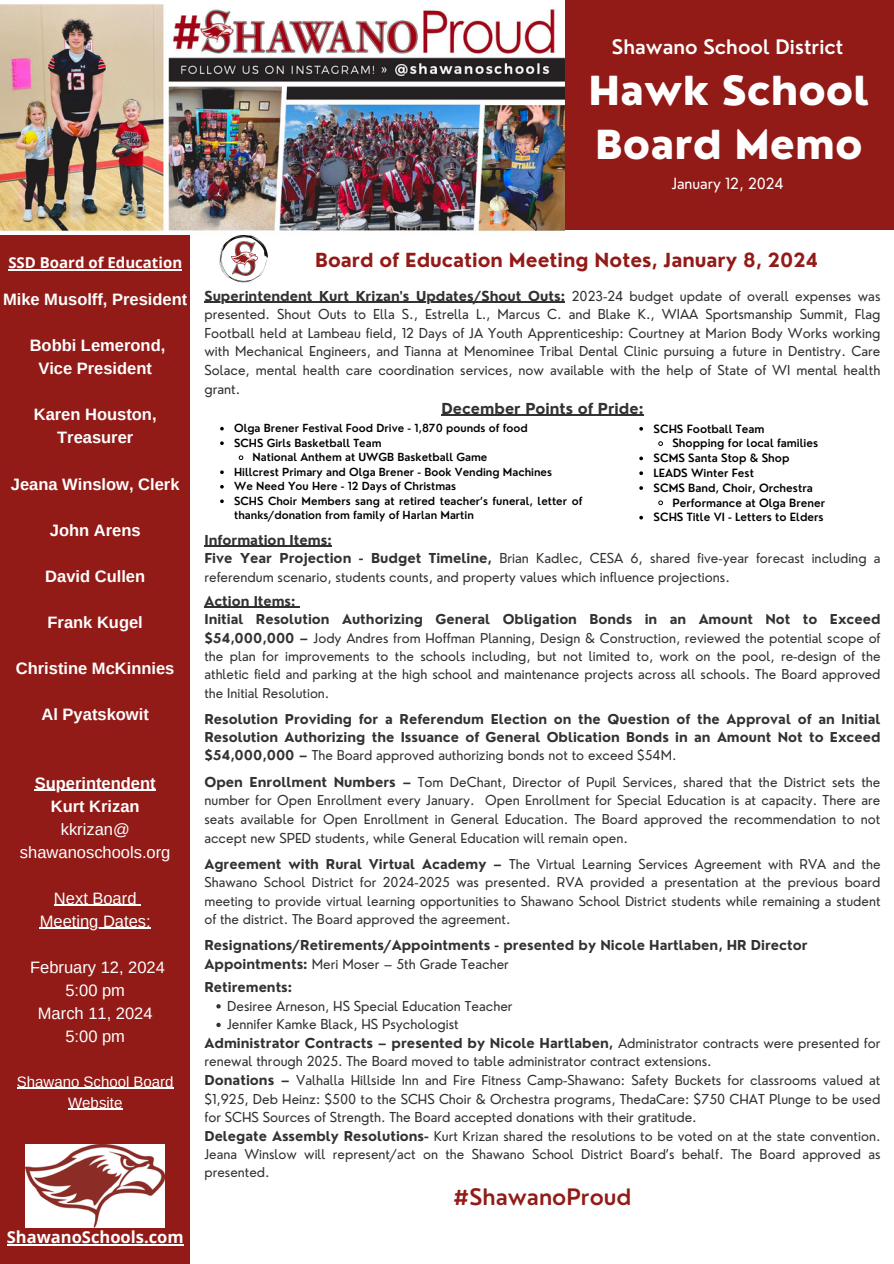
<style>
.page{position:relative;width:894px;height:1264px;background:#fff}
.page>*{position:absolute;margin:0;border:0;box-sizing:border-box;transform-origin:0 0}
.t1{font:800 39px/54px "Nourd";color:#fff}
.t2{font:600 22.05px "Nourd";color:#921b17}
.t3{font:600 19.5px "Nourd";color:#fff}
.t4{font:700 18.9px "Nourd";color:#921b17}
.t5{font:700 16.5px/23px "Arimo";color:#fff;text-align:center}
.t6{font:16.5px "Arimo";color:#fff}
.t7{font:700 16.5px "Open Sans";color:#fff}
.t8{font:15px/21px "Arimo";color:#fff;text-align:center}
.t9{font:700 15px "Open Sans";color:#fff}
.t10{font:15px "Nourd";color:#fff}
.t11{font:700 14.85px "Nourd";color:#323232}
.t12{font:13.35px/18.6px "Nourd";color:#323232;text-align:justify}
.t13{font:700 13.35px "Nourd";color:#323232}
.t14{font:13.2px/18.3px "Nourd";color:#323232;text-align:justify}
.t15{font:700 13.2px/18.3px "Nourd";color:#323232;text-align:justify}
.t16{font:600 11.1px "Nourd";color:#000}
.t17{font:600 10.95px/14.5px "Nourd";color:#000}
.s1{font-weight:700}
.s2{font-weight:400}
</style>
<div class="page">
<hr style="left:204px;top:301px;width:361px;height:1px;background:#323232">
<hr style="left:441px;top:414px;width:84px;height:2px;background:#323232">
<hr style="left:525px;top:414px;width:118px;height:2px;background:#323232">
<hr style="left:204px;top:545px;width:128px;height:1px;background:#323232">
<hr style="left:204px;top:607px;width:91px;height:1px;background:#323232">
<svg style="left:216px;top:1004px;width:5px;height:4px"></svg>
<svg style="left:216px;top:1022px;width:5px;height:5px"></svg>
<svg style="left:219px;top:235px;width:49px;height:48px"></svg>
<img style="left:231px;top:242px;width:26px;height:34px">
<div style="left:0;top:0;width:893px;height:230px;background:#921b17"></div>
<div style="left:0;top:230px;width:190px;height:1033px;background:#921b17"></div>
<img style="left:25px;top:1144px;width:140px;height:83px">
<hr style="left:7px;top:1243px;width:177px;height:2px;background:#fff">
<hr style="left:8px;top:269px;width:174px;height:1px;background:#fff">
<hr style="left:35px;top:789px;width:121px;height:1px;background:#fff">
<hr style="left:54px;top:904px;width:82px;height:1px;background:#fff">
<hr style="left:40px;top:927px;width:111px;height:1px;background:#fff">
<hr style="left:17px;top:1087px;width:157px;height:1px;background:#fff">
<hr style="left:68px;top:1108px;width:54px;height:1px;background:#fff">
<img style="left:0;top:0;width:564px;height:234px">
<svg style="left:639px;top:427px;width:4px;height:3px"></svg>
<svg style="left:658px;top:441px;width:5px;height:5px"></svg>
<svg style="left:639px;top:456px;width:4px;height:4px"></svg>
<svg style="left:639px;top:471px;width:4px;height:4px"></svg>
<svg style="left:639px;top:486px;width:4px;height:4px"></svg>
<svg style="left:658px;top:500px;width:5px;height:6px"></svg>
<svg style="left:639px;top:516px;width:4px;height:3px"></svg>
<svg style="left:220px;top:427px;width:4px;height:3px"></svg>
<svg style="left:220px;top:441px;width:4px;height:4px"></svg>
<svg style="left:238px;top:455px;width:6px;height:5px"></svg>
<svg style="left:220px;top:470px;width:4px;height:4px"></svg>
<svg style="left:220px;top:485px;width:4px;height:3px"></svg>
<svg style="left:220px;top:499px;width:4px;height:4px"></svg>
<p class="t3" style="left:611px;top:35px;width:233px">Shawano School District</p>
<p class="t1" style="left:588px;top:64px;width:282px">Hawk School<br>Board Memo</p>
<p class="t10" style="left:671px;top:174px;width:113px">January 12, 2024</p>
<p class="t9" style="left:8px;top:252px;width:175px">SSD Board of Education</p>
<p class="t5" style="left:3px;top:288px;width:186px">Mike Musolff, President</p>
<p class="t5" style="left:30px;top:334px;width:137px">Bobbi Lemerond,</p>
<p class="t5" style="left:38px;top:357px;width:115px">Vice President</p>
<p class="t5" style="left:34px;top:403px;width:124px">Karen Houston,<br>Treasurer</p>
<p class="t5" style="left:11px;top:472px;width:170px">Jeana Winslow, Clerk</p>
<p class="t5" style="left:50px;top:518px;width:92px">John Arens</p>
<p class="t5" style="left:45px;top:564px;width:101px">David Cullen</p>
<p class="t5" style="left:48px;top:610px;width:97px">Frank Kugel</p>
<p class="t5" style="left:16px;top:656px;width:160px">Christine McKinnies</p>
<p class="t5" style="left:42px;top:702px;width:109px">Al Pyatskowit</p>
<p class="t5" style="left:35px;top:771px;width:122px">Superintendent</p>
<p class="t5" style="left:51px;top:794px;width:90px">Kurt Krizan</p>
<p class="t6" style="left:61px;top:819px;width:71px">kkrizan@</p>
<p class="t6" style="left:20px;top:842px;width:152px">shawanoschools.org</p>
<p class="t6" style="left:54px;top:888px;width:84px">Next Board</p>
<p class="t6" style="left:40px;top:911px;width:112px">Meeting Dates:</p>
<p class="t6" style="left:30px;top:957px;width:136px">February 12, 2024</p>
<p class="t6" style="left:65px;top:980px;width:61px">5:00 pm</p>
<p class="t6" style="left:38px;top:1003px;width:116px">March 11, 2024</p>
<p class="t6" style="left:65px;top:1026px;width:61px">5:00 pm</p>
<p class="t8" style="left:17px;top:1071px;width:158px">Shawano School Board<br>Website</p>
<p class="t7" style="left:7px;top:1225px;width:178px">ShawanoSchools.com</p>
<p class="t4" style="left:315px;top:248px;width:504px">Board of Education Meeting Notes, January 8, 2024</p>
<p class="t12" style="left:204px;top:286px;width:677px"><span class="s1">Superintendent Kurt Krizan's Updates/Shout Outs:</span> 2023-24 budget update of overall expenses was presented. Shout Outs to Ella S., Estrella L., Marcus C. and Blake K., WIAA Sportsmanship Summit, Flag Football held at Lambeau field, 12 Days of JA Youth Apprenticeship: Courtney at Marion Body Works working with Mechanical Engineers, and Tianna at Menominee Tribal Dental Clinic pursuing a future in Dentistry. Care Solace, mental health care coordination services, now available with the help of State of WI mental health grant.</p>
<p class="t11" style="left:441px;top:399px;width:203px">December Points of Pride:</p>
<p class="t17" style="left:234px;top:421px;width:295px">Olga Brener Festival Food Drive - 1,870 pounds of food</p>
<p class="t17" style="left:234px;top:435px;width:149px">SCHS Girls Basketball Team</p>
<p class="t17" style="left:252px;top:450px;width:236px">National Anthem at UWGB Basketball Game</p>
<p class="t17" style="left:234px;top:464px;width:319px">Hillcrest Primary and Olga Brener - Book Vending Machines</p>
<p class="t17" style="left:234px;top:479px;width:223px">We Need You Here - 12 Days of Christmas</p>
<p class="t17" style="left:234px;top:493px;width:349px">SCHS Choir Members sang at retired teacher’s funeral, letter of thanks/donation from family of Harlan Martin</p>
<p class="t16" style="left:653px;top:421px;width:112px">SCHS Football Team</p>
<p class="t16" style="left:672px;top:436px;width:147px">Shopping for local families</p>
<p class="t16" style="left:653px;top:451px;width:137px">SCMS Santa Stop &amp; Shop</p>
<p class="t16" style="left:653px;top:466px;width:102px">LEADS Winter Fest</p>
<p class="t16" style="left:653px;top:480px;width:161px">SCMS Band, Choir, Orchestra</p>
<p class="t16" style="left:672px;top:495px;width:154px">Performance at Olga Brener</p>
<p class="t16" style="left:653px;top:510px;width:171px">SCHS Title VI - Letters to Elders</p>
<p class="t13" style="left:204px;top:531px;width:129px">Information Items:</p>
<p class="t12" style="left:204px;top:549px;width:677px"><span class="s1">Five Year Projection - Budget Timeline,</span> Brian Kadlec, CESA 6, shared five-year forecast including a referendum scenario, students counts, and property values which influence projections.</p>
<p class="t15" style="left:204px;top:592px;width:93px">Action Items:</p>
<p class="t14" style="left:204px;top:610px;width:677px"><span class="s1">Initial Resolution Authorizing General Obligation Bonds in an Amount Not to Exceed $54,000,000 –</span> Jody Andres from Hoffman Planning, Design &amp; Construction, reviewed the potential scope of the plan for improvements to the schools including, but not limited to, work on the pool, re-design of the athletic field and parking at the high school and maintenance projects across all schools. The Board approved the Initial Resolution.</p>
<p class="t15" style="left:204px;top:709px;width:677px">Resolution Providing for a Referendum Election on the Question of the Approval of an Initial Resolution Authorizing the Issuance of General Oblication Bonds in an Amount Not to Exceed $54,000,000 – <span class="s2">The Board approved authorizing bonds not to exceed $54M.</span></p>
<p class="t12" style="left:204px;top:772px;width:677px"><span class="s1">Open Enrollment Numbers –</span> Tom DeChant, Director of Pupil Services, shared that the District sets the number for Open Enrollment every January. Open Enrollment for Special Education is at capacity. There are seats available for Open Enrollment in General Education. The Board approved the recommendation to not accept new SPED students, while General Education will remain open.</p>
<p class="t14" style="left:204px;top:854px;width:677px"><span class="s1">Agreement with Rural Virtual Academy –</span> The Virtual Learning Services Agreement with RVA and the Shawano School District for 2024-2025 was presented. RVA provided a presentation at the previous board meeting to provide virtual learning opportunities to Shawano School District students while remaining a student of the district. The Board approved the agreement.</p>
<p class="t13" style="left:204px;top:936px;width:604px">Resignations/Retirements/Appointments - presented by Nicole Hartlaben, HR Director</p>
<p class="t12" style="left:204px;top:954px;width:306px"><span class="s1">Appointments:</span> Meri Moser – 5th Grade Teacher</p>
<p class="t15" style="left:204px;top:977px;width:89px">Retirements:</p>
<p class="t12" style="left:227px;top:996px;width:287px">Desiree Arneson, HS Special Education Teacher</p>
<p class="t12" style="left:227px;top:1014px;width:233px">Jennifer Kamke Black, HS Psychologist</p>
<p class="t12" style="left:204px;top:1033px;width:677px"><span class="s1">Administrator Contracts – presented by Nicole Hartlaben,</span> Administrator contracts were presented for renewal through 2025. The Board moved to table administrator contract extensions.</p>
<p class="t12" style="left:204px;top:1070px;width:677px"><span class="s1">Donations –</span> Valhalla Hillside Inn and Fire Fitness Camp-Shawano: Safety Buckets for classrooms valued at $1,925, Deb Heinz: $500 to the SCHS Choir &amp; Orchestra programs, ThedaCare: $750 CHAT Plunge to be used for SCHS Sources of Strength. The Board accepted donations with their gratitude.</p>
<p class="t14" style="left:204px;top:1126px;width:677px"><span class="s1">Delegate Assembly Resolutions-</span> Kurt Krizan shared the resolutions to be voted on at the state convention.<br>Jeana Winslow will represent/act on the Shawano School District Board’s behalf. The Board approved as presented.</p>
<p class="t2" style="left:453px;top:1182px;width:180px">#ShawanoProud</p>
</div>
